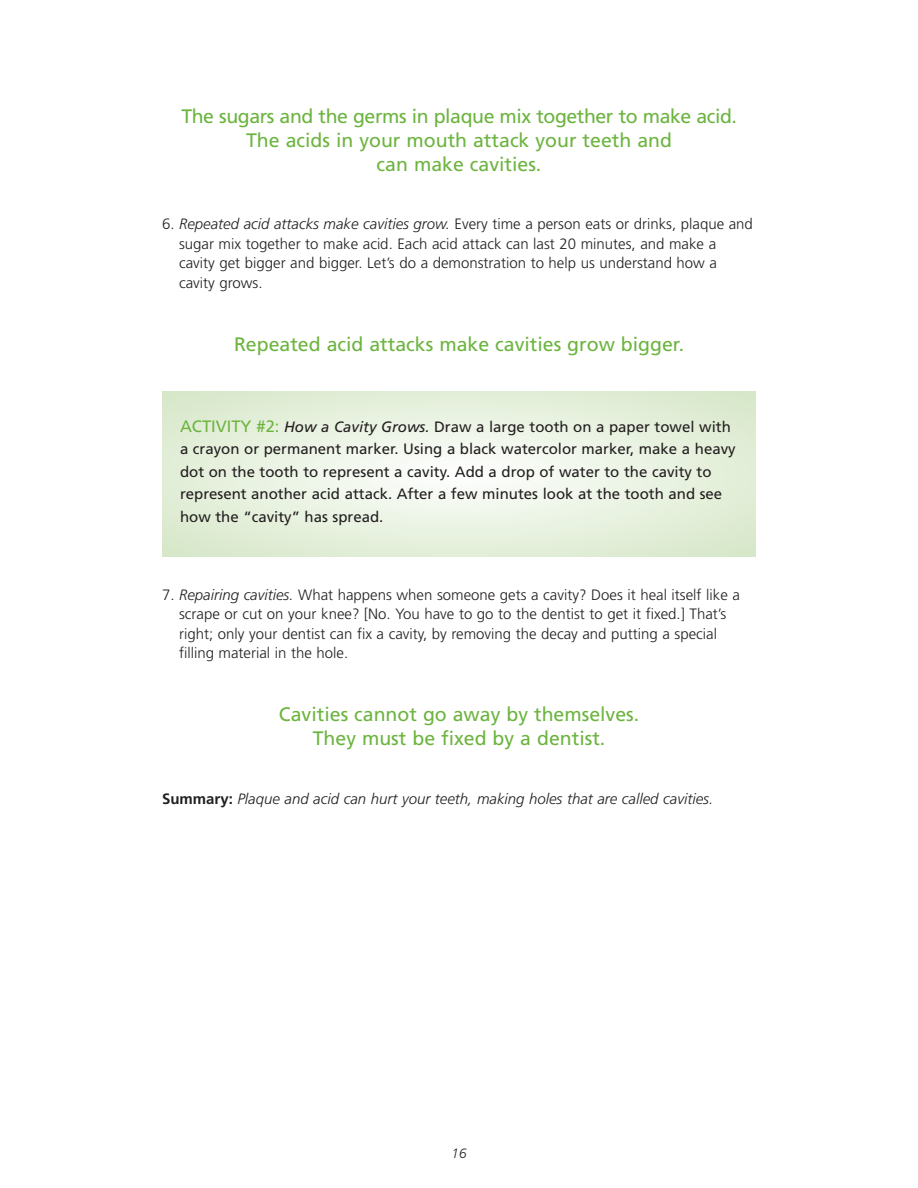
<style>
.page{position:relative;width:918px;height:1188px;background:#fff}
.page>*{position:absolute;margin:0;border:0;box-sizing:border-box;transform-origin:0 0}
.t1{font:19.5px/24px "Frutiger";color:#6cb43f;text-align:center}
.t2{font:300 15px/19.5px "Frutiger";color:#231f20}
.t3{font:15px/22.5px "Frutiger";color:#231f20}
.t4{font:italic 300 15px "Frutiger";color:#231f20}
.t5{font:italic 300 13.5px "Frutiger";color:#231f20}
.s1{font-style:italic}
.s2{font-size:16.5px;color:#6cb43f}
.s3{font-weight:700;font-style:normal}
</style>
<div class="page">
<div style="left:162px;top:392px;width:594px;height:165px;background:#deebd2"></div>
<div style="left:167px;top:392px;width:584px;height:165px;background:#e2eed7;border-radius:50%"></div>
<div style="left:199px;top:401px;width:520px;height:146px;background:#e5f0db;border-radius:50%"></div>
<div style="left:232px;top:410px;width:454px;height:128px;background:#e8f2e0;border-radius:50%"></div>
<div style="left:264px;top:419px;width:390px;height:110px;background:#ebf4e4;border-radius:50%"></div>
<div style="left:297px;top:428px;width:324px;height:92px;background:#eef5e8;border-radius:50%"></div>
<div style="left:323px;top:436px;width:272px;height:77px;background:#f1f7ec;border-radius:50%"></div>
<div style="left:349px;top:443px;width:220px;height:62px;background:#f4f9f0;border-radius:50%"></div>
<div style="left:381px;top:452px;width:156px;height:44px;background:#f7faf4;border-radius:50%"></div>
<div style="left:407px;top:460px;width:104px;height:29px;background:#f9fcf8;border-radius:50%"></div>
<div style="left:433px;top:467px;width:52px;height:15px;background:#fcfefc;border-radius:50%"></div>
<h1 class="t1" style="left:181px;top:105px;width:557px">The sugars and the germs in plaque mix together to make acid.<br>The acids in your mouth attack your teeth and<br>can make cavities.</h1>
<p class="t2" style="left:179px;top:215px;width:575px;text-indent:-17px">6. <span class="s1">Repeated acid attacks make cavities grow.</span> Every time a person eats or drinks, plaque and sugar mix together to make acid. Each acid attack can last 20 minutes, and make a cavity get bigger and bigger. Let’s do a demonstration to help us understand how a cavity grows.</p>
<h1 class="t1" style="left:234px;top:333px;width:452px">Repeated acid attacks make cavities grow bigger.</h1>
<p class="t3" style="left:180px;top:416px;width:557px"><span class="s2">ACTIVITY #2:</span> <span class="s1">How a Cavity Grows.</span> Draw a large tooth on a paper towel with a crayon or permanent marker. Using a black watercolor marker, make a heavy dot on the tooth to represent a cavity. Add a drop of water to the cavity to represent another acid attack. After a few minutes look at the tooth and see how the “cavity” has spread.</p>
<p class="t2" style="left:179px;top:586px;width:562px;text-indent:-17px">7. <span class="s1">Repairing cavities.</span> What happens when someone gets a cavity? Does it heal itself like a scrape or cut on your knee? [No. You have to go to the dentist to get it fixed.] That’s right; only your dentist can fix a cavity, by removing the decay and putting a special filling material in the hole.</p>
<h1 class="t1" style="left:279px;top:704px;width:362px">Cavities cannot go away by themselves.<br>They must be fixed by a dentist.</h1>
<p class="t4" style="left:162px;top:792px;width:553px"><span class="s3">Summary:</span> Plaque and acid can hurt your teeth, making holes that are called cavities.</p>
<p class="t5" style="left:451px;top:1148px;width:17px">16</p>
</div>
